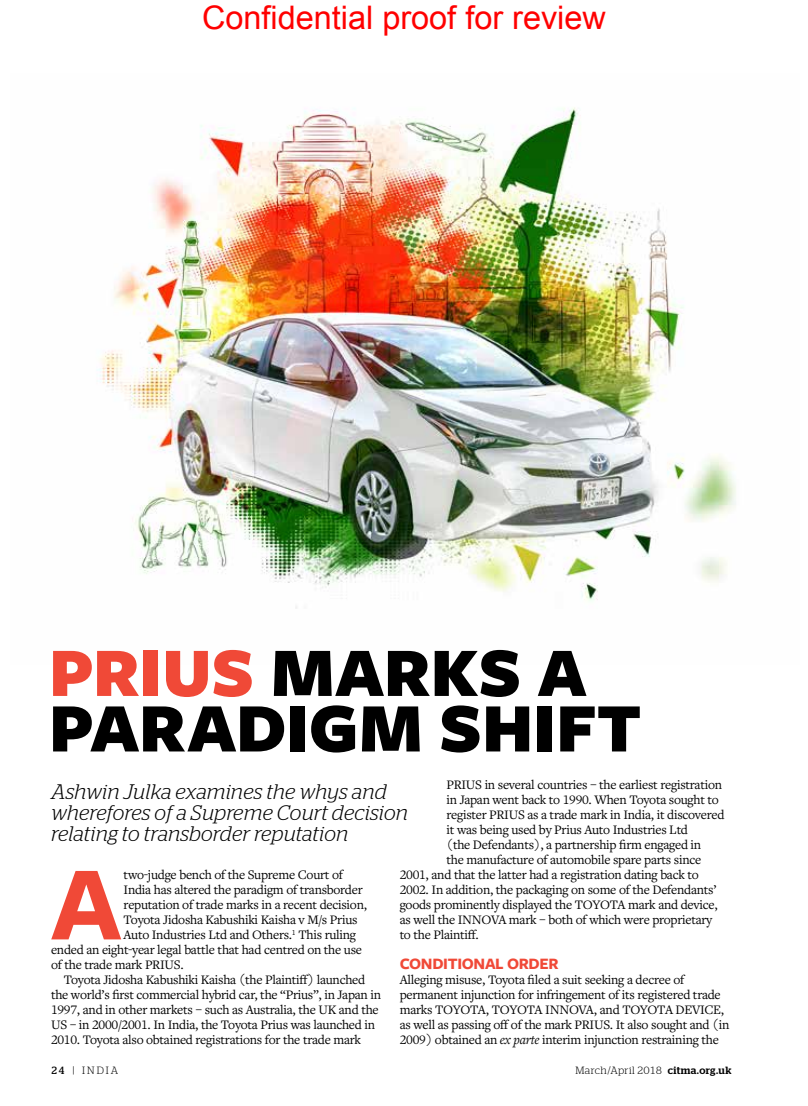
<style>
.page{position:relative;width:808px;height:1106px;background:#fff}
.page>*{position:absolute;margin:0;border:0;box-sizing:border-box;transform-origin:0 0}
.t1{font:700 109.5px "Freight Sans Pro";color:#f04937}
.t2{font:900 72px/55.5px "Freight Sans Pro";color:#000}
.t3{font:32.4px "Arial";color:#f00}
.t4{font:italic 300 21px/21px "Stag";letter-spacing:.005em;color:#000}
.t5{font:700 16.5px "Freight Sans Pro";letter-spacing:-.02em;color:#f04937}
.t6{font:13.5px/15px "Freight Text Pro";letter-spacing:-.02em;color:#000}
.t7{font:300 10.5px "Stag";letter-spacing:.035em;color:#000}
.s1{color:#f04937}
.s2{font-style:italic}
.s3{font-weight:400}
.s4{font-weight:500}
</style>
<div class="page">
<img style="left:97px;top:107px;width:639px;height:502px">
<h3 class="t3" style="left:202px;top:0;width:405px">Confidential proof for review</h3>
<h2 class="t2" style="left:49px;top:642px;width:594px"><span class="s1">PRIUS</span> MARKS A<br>PARADIGM SHIFT</h2>
<h3 class="t4" style="left:51px;top:780px;width:359px">Ashwin Julka examines the whys and wherefores of a Supreme Court decision relating to transborder reputation</h3>
<h1 class="t1" style="left:51px;top:828px;width:72px">A</h1>
<p class="t6" style="left:124px;top:867px;width:221px">two-judge bench of the Supreme Court of</p>
<p class="t6" style="left:446px;top:777px;width:277px">PRIUS in several countries – the earliest registration</p>
<p class="t6" style="left:446px;top:792px;width:274px">in Japan went back to 1990. When Toyota sought to</p>
<p class="t6" style="left:446px;top:807px;width:280px">register PRIUS as a trade mark in India, it discovered</p>
<p class="t6" style="left:446px;top:822px;width:243px">it was being used by Prius Auto Industries Ltd</p>
<p class="t6" style="left:446px;top:837px;width:256px">(the Defendants), a partnership firm engaged in</p>
<p class="t6" style="left:446px;top:852px;width:256px">the manufacture of automobile spare parts since</p>
<p class="t6" style="left:400px;top:867px;width:300px">2001, and that the latter had a registration dating back to</p>
<p class="t6" style="left:400px;top:882px;width:318px">2002. In addition, the packaging on some of the Defendants’</p>
<p class="t6" style="left:400px;top:897px;width:320px">goods prominently displayed the TOYOTA mark and device,</p>
<p class="t6" style="left:400px;top:912px;width:314px">as well the INNOVA mark – both of which were proprietary</p>
<p class="t6" style="left:400px;top:927px;width:81px">to the Plaintiff.</p>
<p class="t5" style="left:400px;top:952px;width:160px">CONDITIONAL ORDER</p>
<p class="t6" style="left:400px;top:972px;width:331px">Alleging misuse, Toyota filed a suit seeking a decree of permanent injunction for infringement of its registered trade marks TOYOTA, TOYOTA INNOVA, and TOYOTA DEVICE, as well as passing off of the mark PRIUS. It also sought and (in 2009) obtained an <span class="s2">ex parte</span> interim injunction restraining the</p>
<p class="t6" style="left:124px;top:882px;width:241px">India has altered the paradigm of transborder</p>
<p class="t6" style="left:124px;top:897px;width:245px">reputation of trade marks in a recent decision,</p>
<p class="t6" style="left:124px;top:912px;width:235px">Toyota Jidosha Kabushiki Kaisha v M/s Prius</p>
<p class="t6" style="left:124px;top:927px;width:234px">Auto Industries Ltd and Others.<sup>1</sup> This ruling</p>
<p class="t6" style="left:51px;top:942px;width:312px">ended an eight-year legal battle that had centred on the use</p>
<p class="t6" style="left:51px;top:957px;width:134px">of the trade mark PRIUS.</p>
<p class="t6" style="left:64px;top:972px;width:303px">Toyota Jidosha Kabushiki Kaisha (the Plaintiff) launched</p>
<p class="t6" style="left:51px;top:987px;width:332px">the world’s first commercial hybrid car, the “Prius”, in Japan in</p>
<p class="t6" style="left:51px;top:1002px;width:329px">1997, and in other markets – such as Australia, the UK and the</p>
<p class="t6" style="left:51px;top:1017px;width:326px">US – in 2000/2001. In India, the Toyota Prius was launched in</p>
<p class="t6" style="left:51px;top:1032px;width:311px">2010. Toyota also obtained registrations for the trade mark</p>
<p class="t7" style="left:51px;top:1064px;width:69px"><span class="s3">24</span> | INDIA</p>
<p class="t7" style="left:575px;top:1064px;width:158px">March/April 2018 <span class="s4">citma.org.uk</span></p>
</div>
